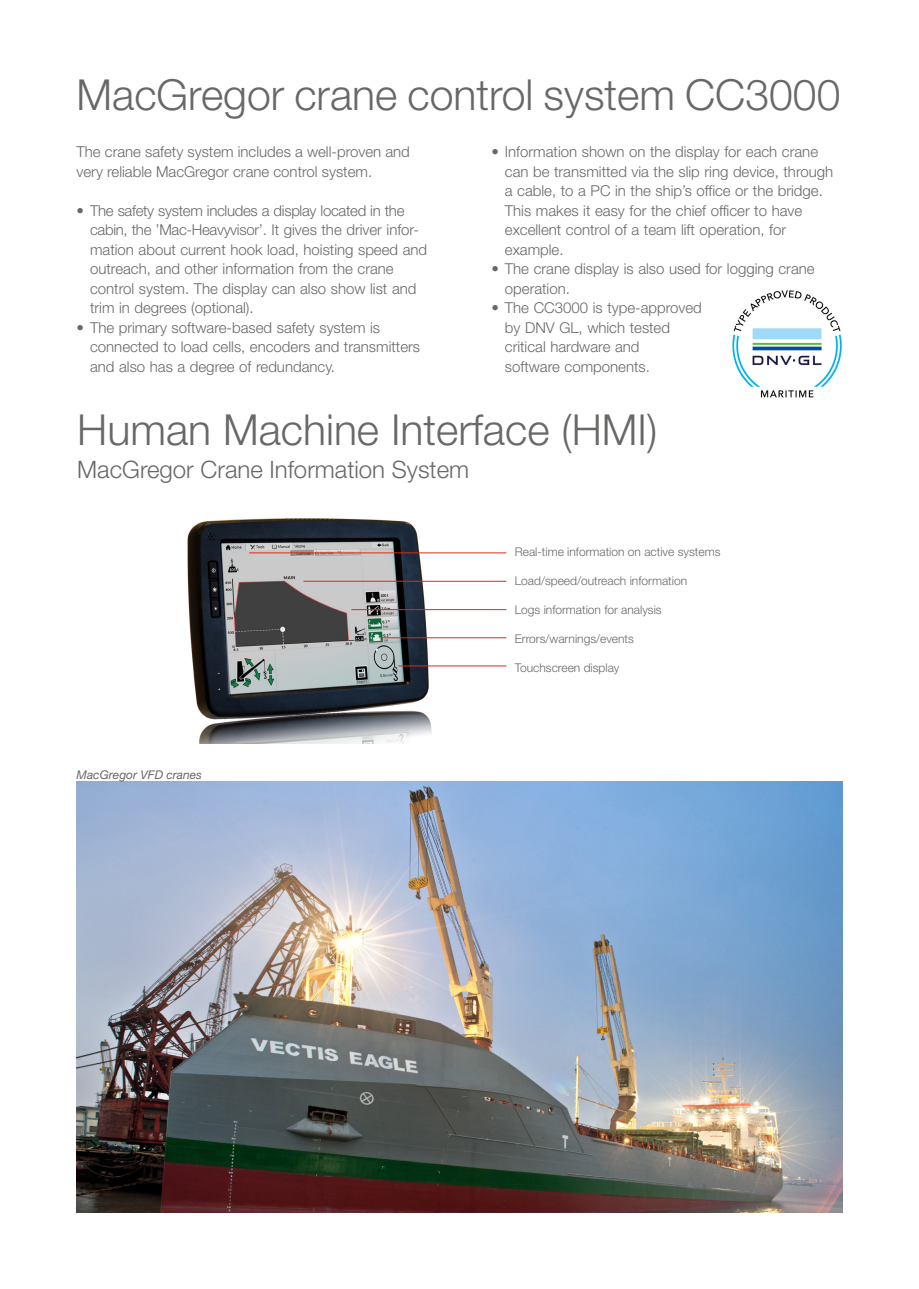
<style>
.page{position:relative;width:919px;height:1289px;background:#fff}
.page>*{position:absolute;margin:0;border:0;box-sizing:border-box;transform-origin:0 0}
.t1{font:300 42.75px "Helvetica Neue";color:#686867}
.t2{font:300 24px "Helvetica Neue";color:#686867}
.t3{font:300 15px/19.5px "Helvetica Neue";color:#686867}
.t4{font:300 12px "Helvetica Neue";color:#686867}
.t5{font:italic 12px "Helvetica Neue";color:#686867}
</style>
<div class="page">
<img style="left:77px;top:782px;width:765px;height:430px">
<img style="left:187px;top:518px;width:273px;height:225px">
<hr style="left:303px;top:581px;width:203px;height:1px;background:#dc2a1b">
<hr style="left:351px;top:609px;width:155px;height:1px;background:#dc2a1b">
<hr style="left:379px;top:637px;width:127px;height:1px;background:#dc2a1b">
<hr style="left:398px;top:665px;width:108px;height:1px;background:#dc2a1b">
<hr style="left:249px;top:552px;width:257px;height:1px;background:#dc2a1b">
<img style="left:732px;top:290px;width:110px;height:108px">
<h1 class="t1" style="left:77px;top:69px;width:765px">MacGregor crane control system CC3000</h1>
<p class="t3" style="left:77px;top:142px;width:335px">The crane safety system includes a well-proven and very reliable MacGregor crane control system.</p>
<p class="t3" style="left:90px;top:200px;width:338px;text-indent:-13px">• The safety system includes a display located in the cabin, the ’Mac-Heavyvisor’. It gives the driver infor&shy;mation about current hook load, hoisting speed and outreach, and other information from the crane control system. The display can also show list and trim in degrees (optional).</p>
<p class="t3" style="left:90px;top:317px;width:331px;text-indent:-14px">• The primary software-based safety system is connected to load cells, encoders and transmitters and also has a degree of redundancy.</p>
<p class="t3" style="left:505px;top:142px;width:330px;text-indent:-14px">• Information shown on the display for each crane can be transmitted via the slip ring device, through a cable, to a PC in the ship’s office or the bridge.<br>This makes it easy for the chief officer to have excellent control of a team lift operation, for example.</p>
<p class="t3" style="left:505px;top:259px;width:311px;text-indent:-14px">• The crane display is also used for logging crane operation.</p>
<p class="t3" style="left:505px;top:298px;width:198px;text-indent:-14px">• The CC3000 is type-approved by DNV GL, which tested critical hardware and<br>software components.</p>
<h1 class="t1" style="left:77px;top:403px;width:581px">Human Machine Interface (HMI)</h1>
<h2 class="t2" style="left:77px;top:454px;width:393px">MacGregor Crane Information System</h2>
<p class="t4" style="left:514px;top:544px;width:207px">Real-time information on active systems</p>
<p class="t4" style="left:514px;top:573px;width:174px">Load/speed/outreach information</p>
<p class="t4" style="left:514px;top:602px;width:148px">Logs information for analysis</p>
<p class="t4" style="left:514px;top:631px;width:121px">Errors/warnings/events</p>
<p class="t5" style="left:77px;top:767px;width:127px">MacGregor VFD cranes</p>
<p class="t4" style="left:514px;top:660px;width:106px">Touchscreen display</p>
</div>
